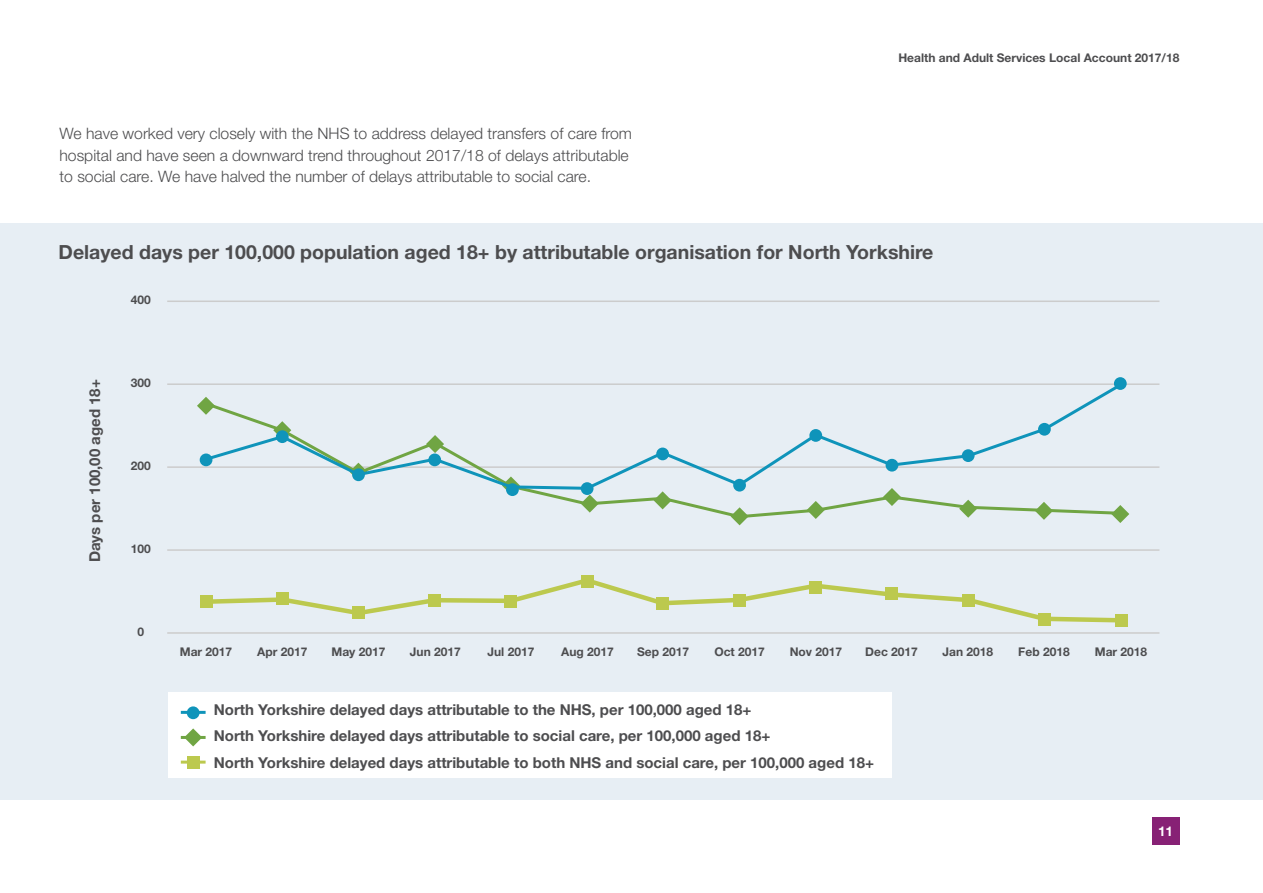
<style>
.page{position:relative;width:1263px;height:893px;background:#fff}
.page>*{position:absolute;margin:0;border:0;box-sizing:border-box;transform-origin:0 0}
.t1{font:700 19.5px "Helvetica Neue LT Std";color:#4d4d4f}
.t2{font:300 15.75px/21.8px "Helvetica Neue LT Std";color:#4d4d4f}
.t3{font:700 15px/26.2px "Helvetica Neue LT Std";color:#4d4d4f}
.t4{font:700 13.5px "Helvetica Neue LT Std";color:#fff}
.t5{font:700 12px "Helvetica Neue LT Std";color:#4d4d4f}
</style>
<div class="page">
<div style="left:0;top:223px;width:1263px;height:576px;background:#e7eef4"></div>
<hr style="left:167px;top:466px;width:992px;height:2px;background:#ccc">
<svg style="left:201px;top:576px;width:914px;height:47px"></svg>
<div style="left:200px;top:595px;width:12px;height:12px;background:#bcc94e"></div>
<div style="left:276px;top:593px;width:13px;height:12px;background:#bcc94e"></div>
<div style="left:352px;top:606px;width:13px;height:13px;background:#bcc94e"></div>
<div style="left:428px;top:594px;width:13px;height:12px;background:#bcc94e"></div>
<div style="left:504px;top:595px;width:13px;height:12px;background:#bcc94e"></div>
<div style="left:581px;top:576px;width:12px;height:12px;background:#bcc94e"></div>
<div style="left:656px;top:597px;width:13px;height:13px;background:#bcc94e"></div>
<div style="left:809px;top:581px;width:13px;height:13px;background:#bcc94e"></div>
<div style="left:885px;top:587px;width:13px;height:13px;background:#bcc94e"></div>
<div style="left:962px;top:594px;width:12px;height:12px;background:#bcc94e"></div>
<div style="left:1038px;top:613px;width:13px;height:12px;background:#bcc94e"></div>
<div style="left:1115px;top:614px;width:13px;height:13px;background:#bcc94e"></div>
<svg style="left:197px;top:401px;width:5px;height:10px"></svg>
<svg style="left:509px;top:491px;width:602px;height:27px"></svg>
<svg style="left:807px;top:501px;width:18px;height:18px"></svg>
<svg style="left:730px;top:507px;width:19px;height:18px"></svg>
<svg style="left:654px;top:491px;width:18px;height:18px"></svg>
<svg style="left:581px;top:495px;width:18px;height:18px"></svg>
<svg style="left:1111px;top:505px;width:18px;height:18px"></svg>
<svg style="left:1035px;top:502px;width:18px;height:18px"></svg>
<svg style="left:959px;top:500px;width:18px;height:18px"></svg>
<svg style="left:883px;top:491px;width:18px;height:15px"></svg>
<hr style="left:167px;top:301px;width:992px;height:1px;background:#ccc">
<hr style="left:167px;top:383px;width:992px;height:2px;background:#ccc">
<hr style="left:167px;top:549px;width:992px;height:2px;background:#ccc">
<hr style="left:167px;top:632px;width:992px;height:2px;background:#ccc">
<div style="left:733px;top:594px;width:13px;height:12px;background:#bcc94e"></div>
<div style="left:168px;top:692px;width:724px;height:86px;background:#fff"></div>
<div style="left:187px;top:756px;width:13px;height:12px;background:#bcc94e"></div>
<svg style="left:185px;top:728px;width:16px;height:18px"></svg>
<svg style="left:187px;top:706px;width:13px;height:13px"></svg>
<hr style="left:181px;top:736px;width:25px;height:3px;background:#70a543">
<hr style="left:181px;top:711px;width:25px;height:3px;background:#0f94ba">
<hr style="left:181px;top:761px;width:25px;height:3px;background:#bcc94e">
<svg style="left:202px;top:383px;width:923px;height:108px"></svg>
<div style="left:1038px;top:423px;width:13px;height:13px;background:#0f94ba;border-radius:50%"></div>
<div style="left:962px;top:449px;width:12px;height:13px;background:#0f94ba;border-radius:50%"></div>
<div style="left:885px;top:459px;width:13px;height:13px;background:#0f94ba;border-radius:50%"></div>
<div style="left:809px;top:429px;width:13px;height:13px;background:#0f94ba;border-radius:50%"></div>
<div style="left:656px;top:448px;width:13px;height:12px;background:#0f94ba;border-radius:50%"></div>
<div style="left:428px;top:453px;width:13px;height:13px;background:#0f94ba;border-radius:50%"></div>
<div style="left:352px;top:468px;width:13px;height:13px;background:#0f94ba;border-radius:50%"></div>
<div style="left:276px;top:430px;width:13px;height:13px;background:#0f94ba;border-radius:50%"></div>
<div style="left:200px;top:453px;width:12px;height:13px;background:#0f94ba;border-radius:50%"></div>
<div style="left:506px;top:483px;width:13px;height:13px;background:#0f94ba;border-radius:50%"></div>
<div style="left:1114px;top:377px;width:13px;height:13px;background:#0f94ba;border-radius:50%"></div>
<div style="left:1152px;top:817px;width:27px;height:28px;background:#872175"></div>
<p class="t2" style="left:60px;top:122px;width:574px">We have worked very closely with the NHS to address delayed transfers of care from hospital and have seen a downward trend throughout 2017/18 of delays attributable to social care. We have halved the number of delays attributable to social care.</p>
<p class="t5" style="left:898px;top:50px;width:282px">Health and Adult Services Local Account 2017/18</p>
<h1 class="t1" style="left:59px;top:240px;width:876px">Delayed days per 100,000 population aged 18+ by attributable organisation for North Yorkshire</h1>
<p class="t5" style="left:131px;top:292px;width:22px">400</p>
<p class="t3" style="left:81px;top:562px;width:184px;rotate:-90deg">Days per 100,00 aged 18+</p>
<p class="t5" style="left:131px;top:375px;width:22px">300</p>
<p class="t5" style="left:131px;top:458px;width:22px">200</p>
<p class="t5" style="left:131px;top:541px;width:22px">100</p>
<p class="t5" style="left:138px;top:624px;width:8px">0</p>
<p class="t5" style="left:180px;top:644px;width:54px">Mar 2017</p>
<p class="t5" style="left:257px;top:644px;width:52px">Apr 2017</p>
<p class="t5" style="left:331px;top:644px;width:56px">May 2017</p>
<p class="t5" style="left:410px;top:644px;width:52px">Jun 2017</p>
<p class="t5" style="left:487px;top:644px;width:48px">Jul 2017</p>
<p class="t5" style="left:561px;top:644px;width:54px">Aug 2017</p>
<p class="t5" style="left:637px;top:644px;width:54px">Sep 2017</p>
<p class="t5" style="left:714px;top:644px;width:52px">Oct 2017</p>
<p class="t5" style="left:790px;top:644px;width:54px">Nov 2017</p>
<p class="t5" style="left:865px;top:644px;width:54px">Dec 2017</p>
<p class="t5" style="left:942px;top:644px;width:52px">Jan 2018</p>
<p class="t5" style="left:1018px;top:644px;width:53px">Feb 2018</p>
<p class="t5" style="left:1095px;top:644px;width:54px">Mar 2018</p>
<p class="t3" style="left:214px;top:696px;width:662px">North Yorkshire delayed days attributable to the NHS, per 100,000 aged 18+<br>North Yorkshire delayed days attributable to social care, per 100,000 aged 18+<br>North Yorkshire delayed days attributable to both NHS and social care, per 100,000 aged 18+</p>
<p class="t4" style="left:1158px;top:822px;width:17px">11</p>
</div>
